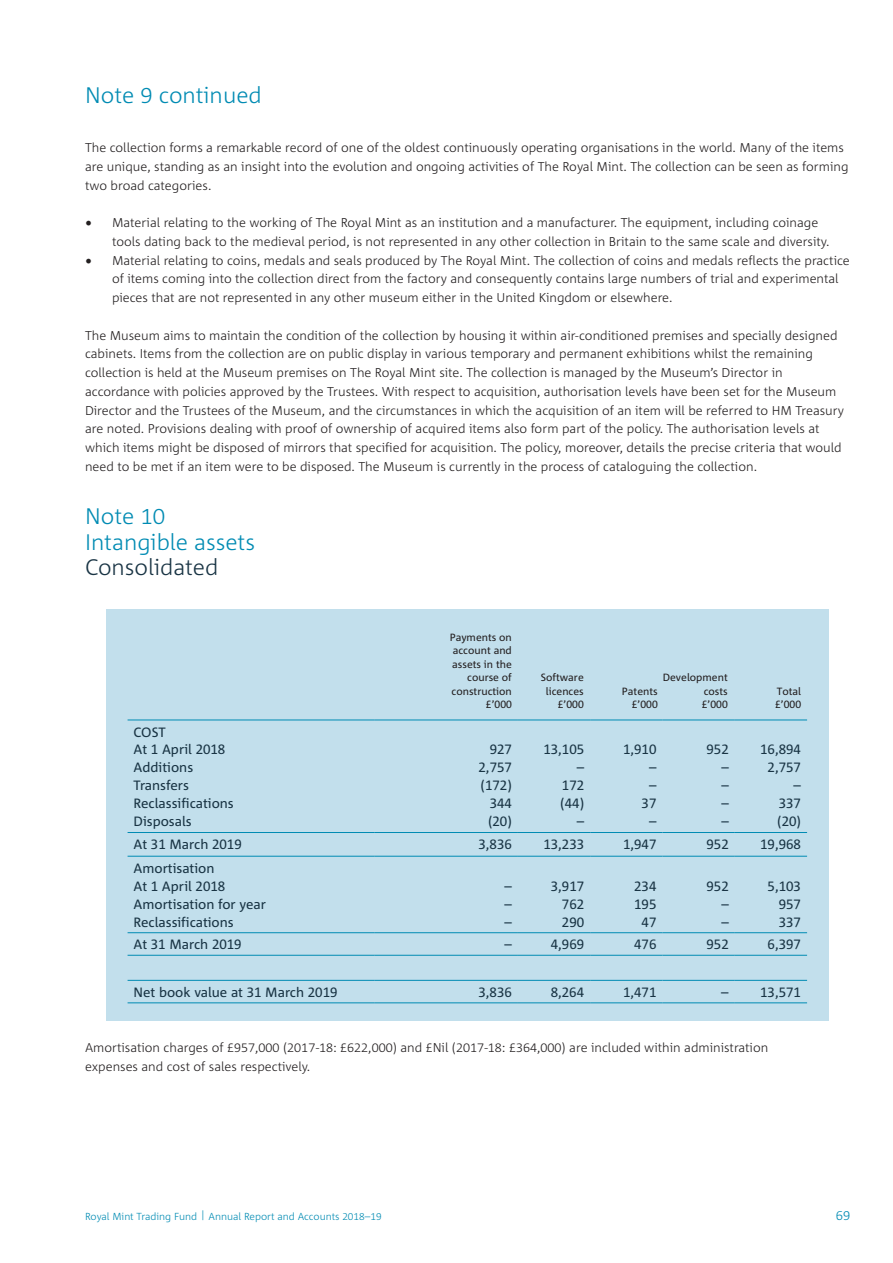
<style>
.page{position:relative;width:893px;height:1263px;background:#fff}
.page>*{position:absolute;margin:0;border:0;box-sizing:border-box;transform-origin:0 0}
.t1{font:300 22.5px/25.5px "Corpid C3";color:#008bb3}
.t2{font:300 22.5px "Corpid C3";color:#193444}
.t3{font:13.5px/18px "Corpid C3";color:#193444;text-align:justify}
.t4{font:300 13.2px "Corpid C3";color:#008bb3}
.t5{font:300 12.75px/18.8px "Corpid C3";color:#231f20}
.t6{font:10.5px/13.5px "Corpid C3";color:#231f20;text-align:right}
.t7{font:300 10.2px "Corpid C3";color:#008bb3}
.s1{font-family:"Minion Pro";font-weight:400;font-size:18px}
</style>
<div class="page">
<div style="left:106px;top:609px;width:723px;height:411px;background:#c2dfec"></div>
<hr style="left:128px;top:720px;width:246px;height:1px;background:#008bb3">
<hr style="left:374px;top:720px;width:144px;height:1px;background:#008bb3">
<hr style="left:518px;top:720px;width:72px;height:1px;background:#008bb3">
<hr style="left:590px;top:720px;width:72px;height:1px;background:#008bb3">
<hr style="left:662px;top:720px;width:73px;height:1px;background:#008bb3">
<hr style="left:735px;top:720px;width:72px;height:1px;background:#008bb3">
<hr style="left:128px;top:832px;width:246px;height:1px;background:#008bb3">
<hr style="left:374px;top:832px;width:144px;height:1px;background:#008bb3">
<hr style="left:518px;top:832px;width:72px;height:1px;background:#008bb3">
<hr style="left:590px;top:832px;width:72px;height:1px;background:#008bb3">
<hr style="left:662px;top:832px;width:73px;height:1px;background:#008bb3">
<hr style="left:735px;top:832px;width:72px;height:1px;background:#008bb3">
<hr style="left:128px;top:856px;width:246px;height:1px;background:#008bb3">
<hr style="left:374px;top:856px;width:144px;height:1px;background:#008bb3">
<hr style="left:518px;top:856px;width:72px;height:1px;background:#008bb3">
<hr style="left:590px;top:856px;width:72px;height:1px;background:#008bb3">
<hr style="left:662px;top:856px;width:73px;height:1px;background:#008bb3">
<hr style="left:735px;top:856px;width:72px;height:1px;background:#008bb3">
<hr style="left:128px;top:932px;width:246px;height:1px;background:#008bb3">
<hr style="left:374px;top:932px;width:144px;height:1px;background:#008bb3">
<hr style="left:518px;top:932px;width:72px;height:1px;background:#008bb3">
<hr style="left:590px;top:932px;width:72px;height:1px;background:#008bb3">
<hr style="left:662px;top:932px;width:73px;height:1px;background:#008bb3">
<hr style="left:735px;top:932px;width:72px;height:1px;background:#008bb3">
<hr style="left:128px;top:955px;width:246px;height:1px;background:#008bb3">
<hr style="left:128px;top:980px;width:246px;height:1px;background:#008bb3">
<hr style="left:128px;top:1002px;width:246px;height:1px;background:#008bb3">
<hr style="left:374px;top:955px;width:144px;height:1px;background:#008bb3">
<hr style="left:518px;top:955px;width:72px;height:1px;background:#008bb3">
<hr style="left:590px;top:955px;width:72px;height:1px;background:#008bb3">
<hr style="left:374px;top:980px;width:144px;height:1px;background:#008bb3">
<hr style="left:518px;top:980px;width:72px;height:1px;background:#008bb3">
<hr style="left:590px;top:980px;width:72px;height:1px;background:#008bb3">
<hr style="left:374px;top:1002px;width:144px;height:1px;background:#008bb3">
<hr style="left:518px;top:1002px;width:72px;height:1px;background:#008bb3">
<hr style="left:590px;top:1002px;width:72px;height:1px;background:#008bb3">
<hr style="left:662px;top:955px;width:73px;height:1px;background:#008bb3">
<hr style="left:662px;top:980px;width:73px;height:1px;background:#008bb3">
<hr style="left:662px;top:1002px;width:73px;height:1px;background:#008bb3">
<hr style="left:735px;top:955px;width:72px;height:1px;background:#008bb3">
<hr style="left:735px;top:980px;width:72px;height:1px;background:#008bb3">
<hr style="left:735px;top:1002px;width:72px;height:1px;background:#008bb3">
<h1 class="t1" style="left:85px;top:81px;width:178px">Note 9 continued</h1>
<p class="t5" style="left:85px;top:138px;width:765px">The collection forms a remarkable record of one of the oldest continuously operating organisations in the world. Many of the items are unique, standing as an insight into the evolution and ongoing activities of The Royal Mint. The collection can be seen as forming two broad categories.</p>
<p class="t5" style="left:112px;top:213px;width:719px;text-indent:-27px"><span class="s1">•</span> Material relating to the working of The Royal Mint as an institution and a manufacturer. The equipment, including coinage tools dating back to the medieval period, is not represented in any other collection in Britain to the same scale and diversity.</p>
<p class="t5" style="left:112px;top:250px;width:739px;text-indent:-27px"><span class="s1">•</span> Material relating to coins, medals and seals produced by The Royal Mint. The collection of coins and medals reflects the practice of items coming into the collection direct from the factory and consequently contains large numbers of trial and experimental pieces that are not represented in any other museum either in the United Kingdom or elsewhere.</p>
<p class="t5" style="left:85px;top:325px;width:760px">The Museum aims to maintain the condition of the collection by housing it within air-conditioned premises and specially designed cabinets. Items from the collection are on public display in various temporary and permanent exhibitions whilst the remaining collection is held at the Museum premises on The Royal Mint site. The collection is managed by the Museum’s Director in accordance with policies approved by the Trustees. With respect to acquisition, authorisation levels have been set for the Museum Director and the Trustees of the Museum, and the circumstances in which the acquisition of an item will be referred to HM Treasury are noted. Provisions dealing with proof of ownership of acquired items also form part of the policy. The authorisation levels at which items might be disposed of mirrors that specified for acquisition. The policy, moreover, details the precise criteria that would need to be met if an item were to be disposed. The Museum is currently in the process of cataloguing the collection.</p>
<h1 class="t1" style="left:85px;top:503px;width:172px">Note 10<br>Intangible assets</h1>
<h1 class="t2" style="left:85px;top:553px;width:135px">Consolidated</h1>
<p class="t3" style="left:134px;top:722px;width:102px;text-align:left">COST<br>At 1 April 2018<br>Additions<br>Transfers<br>Reclassifications<br>Disposals</p>
<p class="t6" style="left:450px;top:630px;width:64px">Payments on account and assets in the course of construction £’000</p>
<p class="t6" style="left:541px;top:670px;width:44px">Software licences £’000</p>
<p class="t6" style="left:702px;top:670px;width:27px;text-align:justify;text-indent:-39px">Development costs £’000</p>
<p class="t6" style="left:622px;top:684px;width:37px">Patents £’000</p>
<p class="t6" style="left:775px;top:684px;width:27px;text-align:left">Total £’000</p>
<p class="t3" style="left:478px;top:740px;width:35px;text-align:right">927<br>2,757 (172)<br>344 (20)</p>
<p class="t3" style="left:543px;top:740px;width:42px;text-align:right">13,105 –<br>172 (44)<br>–</p>
<p class="t3" style="left:623px;top:740px;width:35px;text-align:right">1,910 –<br>–<br>37<br>–</p>
<p class="t3" style="left:721px;top:740px;width:9px;text-indent:-15px">952 – – – –</p>
<p class="t3" style="left:760px;top:740px;width:42px;text-align:right">16,894<br>2,757 –<br>337 (20)</p>
<p class="t3" style="left:134px;top:835px;width:110px">At 31 March 2019</p>
<p class="t3" style="left:478px;top:835px;width:35px">3,836</p>
<p class="t3" style="left:543px;top:835px;width:42px">13,233</p>
<p class="t3" style="left:623px;top:835px;width:35px">1,947</p>
<p class="t3" style="left:706px;top:835px;width:24px">952</p>
<p class="t3" style="left:760px;top:835px;width:42px">19,968</p>
<p class="t3" style="left:134px;top:858px;width:134px;text-align:left">Amortisation<br>At 1 April 2018<br>Amortisation for year<br>Reclassifications</p>
<p class="t3" style="left:504px;top:876px;width:9px">– – –</p>
<p class="t3" style="left:562px;top:876px;width:24px;text-indent:-11px">3,917<br>762<br>290</p>
<p class="t3" style="left:634px;top:876px;width:24px;text-align:center">234<br>195<br>47</p>
<p class="t3" style="left:721px;top:876px;width:9px;text-indent:-15px">952 – –</p>
<p class="t3" style="left:779px;top:876px;width:24px;text-indent:-11px">5,103<br>957<br>337</p>
<p class="t3" style="left:134px;top:935px;width:110px">At 31 March 2019</p>
<p class="t3" style="left:504px;top:935px;width:9px">–</p>
<p class="t3" style="left:551px;top:935px;width:35px">4,969</p>
<p class="t3" style="left:634px;top:935px;width:24px">476</p>
<p class="t3" style="left:706px;top:935px;width:24px">952</p>
<p class="t3" style="left:768px;top:935px;width:35px">6,397</p>
<p class="t3" style="left:134px;top:982px;width:206px">Net book value at 31 March 2019</p>
<p class="t3" style="left:478px;top:982px;width:35px">3,836</p>
<p class="t3" style="left:551px;top:982px;width:35px">8,264</p>
<p class="t3" style="left:623px;top:982px;width:35px">1,471</p>
<p class="t3" style="left:721px;top:982px;width:81px">– 13,571</p>
<p class="t5" style="left:85px;top:1038px;width:685px">Amortisation charges of £957,000 (2017-18: £622,000) and £Nil (2017-18: £364,000) are included within administration expenses and cost of sales respectively.</p>
<p class="t7" style="left:85px;top:1210px;width:298px">Royal Mint Trading Fund | Annual Report and Accounts 2018–19</p>
<p class="t4" style="left:836px;top:1207px;width:16px">69</p>
</div>
